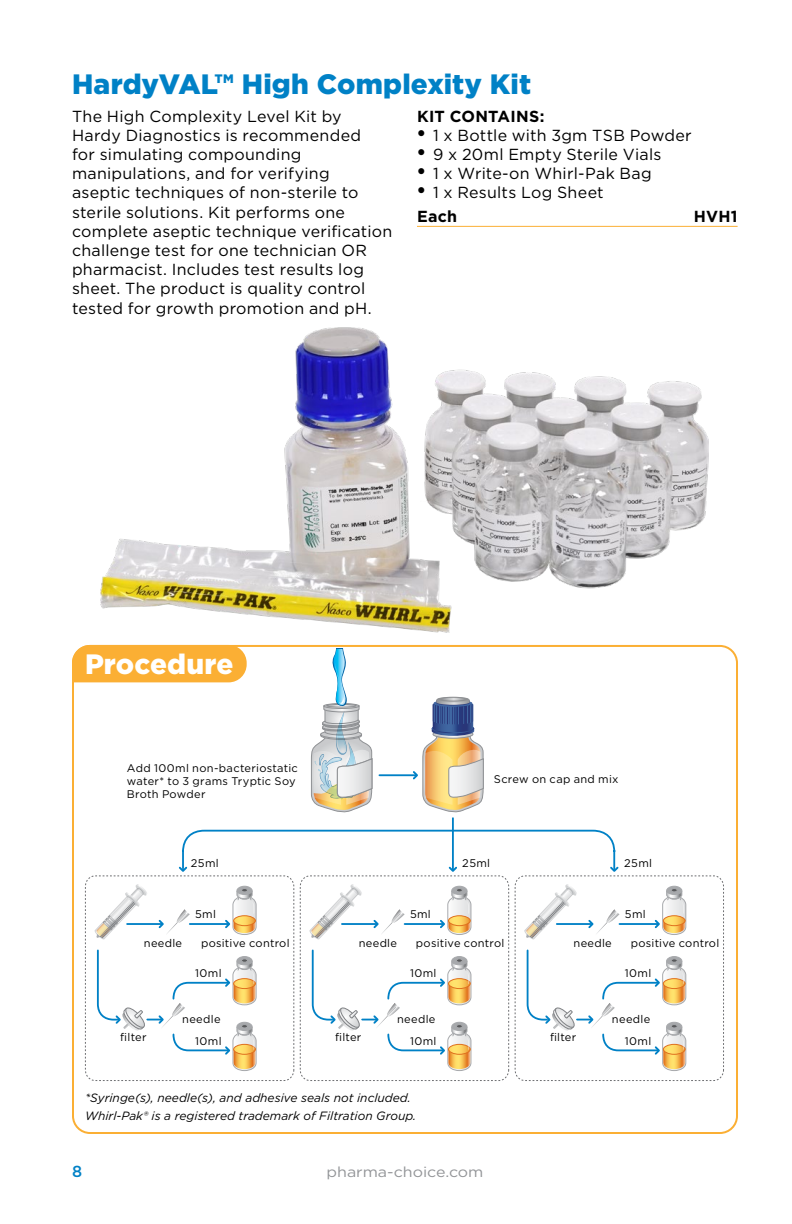
<style>
.page{position:relative;width:792px;height:1224px;background:#fff}
.page>*{position:absolute;margin:0;border:0;box-sizing:border-box;transform-origin:0 0}
.t1{font:900 28px "Gotham";letter-spacing:.005em;color:#0081c6}
.t2{font:900 28px "Gotham";color:#fff}
.t3{font:16px/19.2px "Gotham";letter-spacing:.015em;color:#000}
.t4{font:700 16px "Gotham";letter-spacing:.015em;color:#000}
.t5{font:500 16px "Gotham";color:#0081c6}
.t6{font:14.4px "Gotham";color:#939598;scale:1.11 1}
.t7{font:italic 12px/18px "Gotham";color:#000}
.t8{font:11px/13.2px "Gotham";letter-spacing:.03em;color:#000}
.s1{font-family:"Times New Roman";font-size:24px}
.s2{font-weight:700}
</style>
<div class="page">
<hr style="left:452px;top:818px;width:2px;height:52px;background:#0081c6">
<hr style="left:379px;top:774px;width:37px;height:2px;background:#0081c6">
<svg style="left:179px;top:829px;width:440px;height:43px"></svg>
<svg style="left:413px;top:697px;width:71px;height:116px"></svg>
<svg style="left:311px;top:649px;width:62px;height:164px"></svg>
<div style="left:85px;top:875px;width:209px;height:206px;border:1px dashed #6d6e71;border-radius:10px"></div>
<svg style="left:95px;top:884px;width:52px;height:55px"></svg>
<div style="left:237px;top:886px;width:15px;height:9px;border:1px solid #a7a9ac;border-radius:50%"></div>
<svg style="left:225px;top:888px;width:31px;height:47px"></svg>
<hr style="left:190px;top:923px;width:38px;height:2px;background:#0081c6">
<svg style="left:159px;top:909px;width:31px;height:25px"></svg>
<hr style="left:127px;top:923px;width:35px;height:2px;background:#0081c6">
<svg style="left:96px;top:949px;width:160px;height:122px"></svg>
<div style="left:300px;top:875px;width:209px;height:206px;border:1px dashed #6d6e71;border-radius:10px"></div>
<svg style="left:310px;top:884px;width:52px;height:55px"></svg>
<div style="left:452px;top:886px;width:15px;height:9px;border:1px solid #a7a9ac;border-radius:50%"></div>
<svg style="left:440px;top:888px;width:31px;height:47px"></svg>
<hr style="left:405px;top:923px;width:38px;height:2px;background:#0081c6">
<svg style="left:373px;top:909px;width:32px;height:24px"></svg>
<hr style="left:342px;top:923px;width:35px;height:2px;background:#0081c6">
<svg style="left:311px;top:949px;width:160px;height:122px"></svg>
<div style="left:515px;top:875px;width:209px;height:206px;border:1px dashed #6d6e71;border-radius:10px"></div>
<svg style="left:525px;top:884px;width:52px;height:55px"></svg>
<div style="left:666px;top:886px;width:16px;height:9px;border:1px solid #a7a9ac;border-radius:50%"></div>
<svg style="left:655px;top:888px;width:31px;height:47px"></svg>
<hr style="left:619px;top:923px;width:39px;height:2px;background:#0081c6">
<svg style="left:588px;top:909px;width:32px;height:24px"></svg>
<hr style="left:557px;top:923px;width:34px;height:2px;background:#0081c6">
<svg style="left:526px;top:949px;width:160px;height:122px"></svg>
<hr style="left:417px;top:226px;width:321px;height:1px;background:#fbaf34">
<div style="left:72px;top:645px;width:175px;height:37px;background:#fbaf34"></div>
<img style="left:101px;top:327px;width:607px;height:306px">
<h1 class="t1" style="left:72px;top:65px;width:461px">HardyVAL™ High Complexity Kit</h1>
<p class="t4" style="left:417px;top:105px;width:129px">KIT CONTAINS:</p>
<p class="t3" style="left:417px;top:125px;width:276px"><span class="s1">•</span> 1 x Bottle with 3gm TSB Powder</p>
<p class="t3" style="left:417px;top:144px;width:246px"><span class="s1">•</span> 9 x 20ml Empty Sterile Vials</p>
<p class="t3" style="left:417px;top:164px;width:236px"><span class="s1">•</span> 1 x Write-on Whirl-Pak Bag</p>
<p class="t3" style="left:417px;top:180px;width:188px;line-height:24px"><span class="s1">•</span> 1 x Results Log Sheet<br><span class="s2">Each</span></p>
<p class="t3" style="left:72px;top:106px;width:322px">The High Complexity Level Kit by Hardy Diagnostics is recommended<br>for simulating compounding manipulations, and for verifying<br>aseptic techniques of non-sterile to sterile solutions. Kit performs one complete aseptic technique verification challenge test for one technician OR pharmacist. Includes test results log sheet. The product is quality control tested for growth promotion and pH.</p>
<p class="t4" style="left:694px;top:206px;width:45px">HVH1</p>
<h1 class="t2" style="left:85px;top:644px;width:150px">Procedure</h1>
<p class="t8" style="left:127px;top:761px;width:173px">Add 100ml non-bacteriostatic water* to 3 grams Tryptic Soy<br>Broth Powder</p>
<p class="t8" style="left:494px;top:772px;width:126px">Screw on cap and mix</p>
<p class="t8" style="left:191px;top:856px;width:29px">25ml</p>
<p class="t8" style="left:462px;top:856px;width:29px">25ml</p>
<p class="t8" style="left:624px;top:856px;width:29px">25ml</p>
<p class="t8" style="left:195px;top:907px;width:22px">5ml</p>
<p class="t8" style="left:410px;top:907px;width:22px">5ml</p>
<p class="t8" style="left:625px;top:907px;width:22px">5ml</p>
<p class="t8" style="left:144px;top:936px;width:40px">needle</p>
<p class="t8" style="left:201px;top:936px;width:90px">positive control</p>
<p class="t8" style="left:359px;top:936px;width:40px">needle</p>
<p class="t8" style="left:416px;top:936px;width:90px">positive control</p>
<p class="t8" style="left:574px;top:936px;width:40px">needle</p>
<p class="t8" style="left:631px;top:936px;width:90px">positive control</p>
<p class="t8" style="left:195px;top:966px;width:28px">10ml</p>
<p class="t8" style="left:410px;top:966px;width:28px">10ml</p>
<p class="t8" style="left:625px;top:966px;width:28px">10ml</p>
<p class="t8" style="left:182px;top:1012px;width:40px">needle</p>
<p class="t8" style="left:397px;top:1012px;width:40px">needle</p>
<p class="t8" style="left:612px;top:1012px;width:40px">needle</p>
<p class="t8" style="left:120px;top:1031px;width:28px">filter</p>
<p class="t8" style="left:410px;top:1034px;width:28px">10ml</p>
<p class="t8" style="left:335px;top:1031px;width:28px">filter</p>
<p class="t8" style="left:625px;top:1034px;width:28px">10ml</p>
<p class="t8" style="left:550px;top:1031px;width:28px">filter</p>
<p class="t8" style="left:195px;top:1034px;width:28px">10ml</p>
<p class="t7" style="left:85px;top:1089px;width:333px">*Syringe(s), needle(s), and adhesive seals not included.<br>Whirl-Pak® is a registered trademark of Filtration Group.</p>
<p class="t5" style="left:72px;top:1161px;width:12px">8</p>
<p class="t6" style="left:327px;top:1163px;width:143px">pharma-choice.com</p>
</div>
